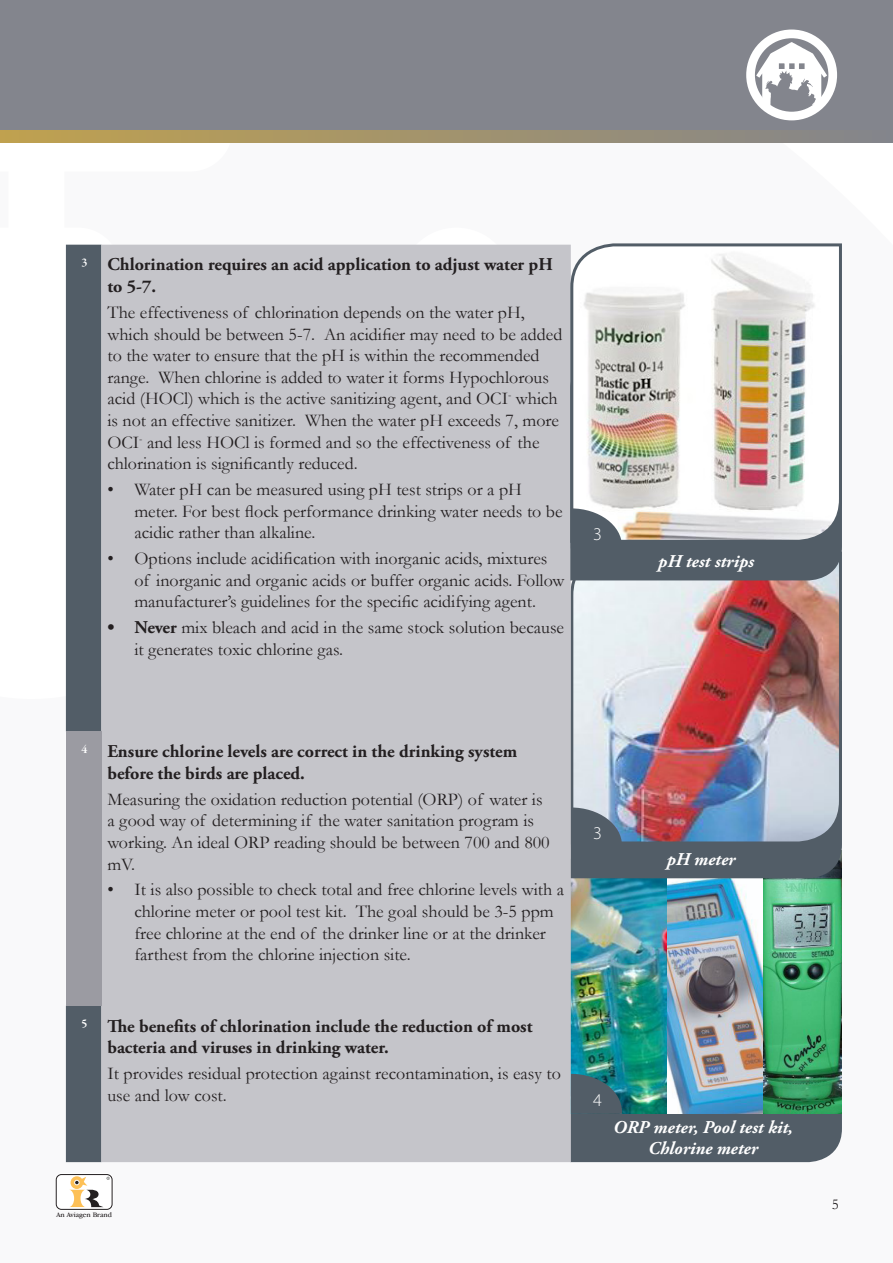
<style>
.page{position:relative;width:893px;height:1263px;background:#fff}
.page>*{position:absolute;margin:0;border:0;box-sizing:border-box;transform-origin:0 0}
.t1{font:18px/21.6px "Garamond";color:#231f20}
.t2{font:700 18px/21.6px "Adobe Garamond Pro";color:#231f20}
.t3{font:italic 700 18px/21.6px "Adobe Garamond Pro";color:#fff;text-align:center}
.t4{font:300 18px "Myriad Pro";color:#fff}
.t5{font:15px "Garamond";color:#231f20}
.t6{font:7.05px "Garamond IT Cby BT";color:#231f20}
.s1{font-family:"Adobe Garamond Pro";font-weight:700}
</style>
<div class="page">
<div style="left:55px;top:1173px;width:59px;height:38px;border:3px solid #fff;border-radius:5px"></div>
<div style="left:56px;top:1174px;width:56px;height:35px;background:#fff;border-radius:5px"></div>
<div style="left:56px;top:1174px;width:56px;height:36px;border:1px solid #231f20;border-radius:5px"></div>
<svg style="left:70px;top:1177px;width:40px;height:30px"></svg>
<div style="left:568px;top:1114px;width:274px;height:49px;background:#525d67"></div>
<img style="left:571px;top:880px;width:97px;height:234px">
<img style="left:762px;top:880px;width:80px;height:234px">
<img style="left:668px;top:880px;width:94px;height:234px">
<svg style="left:571px;top:1074px;width:51px;height:40px;background:#44626d"></svg>
<svg style="left:571px;top:846px;width:271px;height:34px;background:#526069"></svg>
<img style="left:571px;top:583px;width:271px;height:263px">
<svg style="left:571px;top:807px;width:51px;height:40px;background:#63717f"></svg>
<div style="left:0;top:0;width:893px;height:143px;background:#83858d"></div>
<svg style="left:0;top:131px;width:759px;height:12px;background:#a69568"></svg>
<div style="left:746px;top:30px;width:91px;height:90px;border:9px solid #fff;border-radius:50%"></div>
<svg style="left:756px;top:42px;width:71px;height:63px"></svg>
<div style="left:66px;top:245px;width:35px;height:917px;background:#525d67"></div>
<div style="left:101px;top:245px;width:470px;height:917px;background:#c5c5ca"></div>
<div style="left:66px;top:731px;width:35px;height:275px;background:#9b9ba2"></div>
<svg style="left:568px;top:353px;width:274px;height:230px;background:#5f6871"></svg>
<img style="left:569px;top:243px;width:273px;height:301px">
<svg style="left:571px;top:508px;width:51px;height:40px"></svg>
<p class="t2" style="left:107px;top:254px;width:447px;text-indent:-26px"><sup>3</sup> Chlorination requires an acid application to adjust water pH to 5-7.</p>
<p class="t1" style="left:107px;top:301px;width:456px">The effectiveness of chlorination depends on the water pH, which should be between 5-7. An acidifier may need to be added to the water to ensure that the pH is within the recommended range. When chlorine is added to water it forms Hypochlorous acid (HOCl) which is the active sanitizing agent, and OCI<sup>-</sup> which is not an effective sanitizer. When the water pH exceeds 7, more OCI<sup>-</sup> and less HOCl is formed and so the effectiveness of the chlorination is significantly reduced.</p>
<p class="t1" style="left:134px;top:478px;width:430px;text-indent:-27px">• Water pH can be measured using pH test strips or a pH meter. For best flock performance drinking water needs to be acidic rather than alkaline.</p>
<p class="t1" style="left:134px;top:547px;width:432px;text-indent:-27px">• Options include acidification with inorganic acids, mixtures of inorganic and organic acids or buffer organic acids. Follow manufacturer’s guidelines for the specific acidifying agent.</p>
<p class="t1" style="left:134px;top:616px;width:431px;text-indent:-27px"><span class="s1">• Never</span> mix bleach and acid in the same stock solution because it generates toxic chlorine gas.</p>
<p class="t4" style="left:585px;top:525px;width:18px">13</p>
<p class="t3" style="left:658px;top:551px;width:97px">pH test strips</p>
<p class="t2" style="left:107px;top:741px;width:411px;text-indent:-26px"><sup>4</sup> Ensure chlorine levels are correct in the drinking system before the birds are placed.</p>
<p class="t1" style="left:107px;top:788px;width:444px">Measuring the oxidation reduction potential (ORP) of water is a good way of determining if the water sanitation program is working. An ideal ORP reading should be between 700 and 800 mV.</p>
<p class="t1" style="left:134px;top:878px;width:431px;text-indent:-27px">• It is also possible to check total and free chlorine levels with a chlorine meter or pool test kit. The goal should be 3-5 ppm free chlorine at the end of the drinker line or at the drinker farthest from the chlorine injection site.</p>
<p class="t2" style="left:107px;top:1015px;width:427px;text-indent:-26px"><sup>5</sup> The benefits of chlorination include the reduction of most bacteria and viruses in drinking water.</p>
<p class="t1" style="left:107px;top:1062px;width:455px">It provides residual protection against recontamination, is easy to use and low cost.</p>
<p class="t6" style="left:56px;top:1211px;width:57px">An Aviagen Brand</p>
<p class="t4" style="left:593px;top:822px;width:10px">3</p>
<p class="t3" style="left:667px;top:849px;width:70px">pH meter</p>
<p class="t4" style="left:585px;top:1090px;width:18px">14</p>
<p class="t3" style="left:613px;top:1117px;width:181px">ORP meter, Pool test kit,<br>Chlorine meter</p>
<p class="t5" style="left:832px;top:1194px;width:9px">5</p>
</div>
